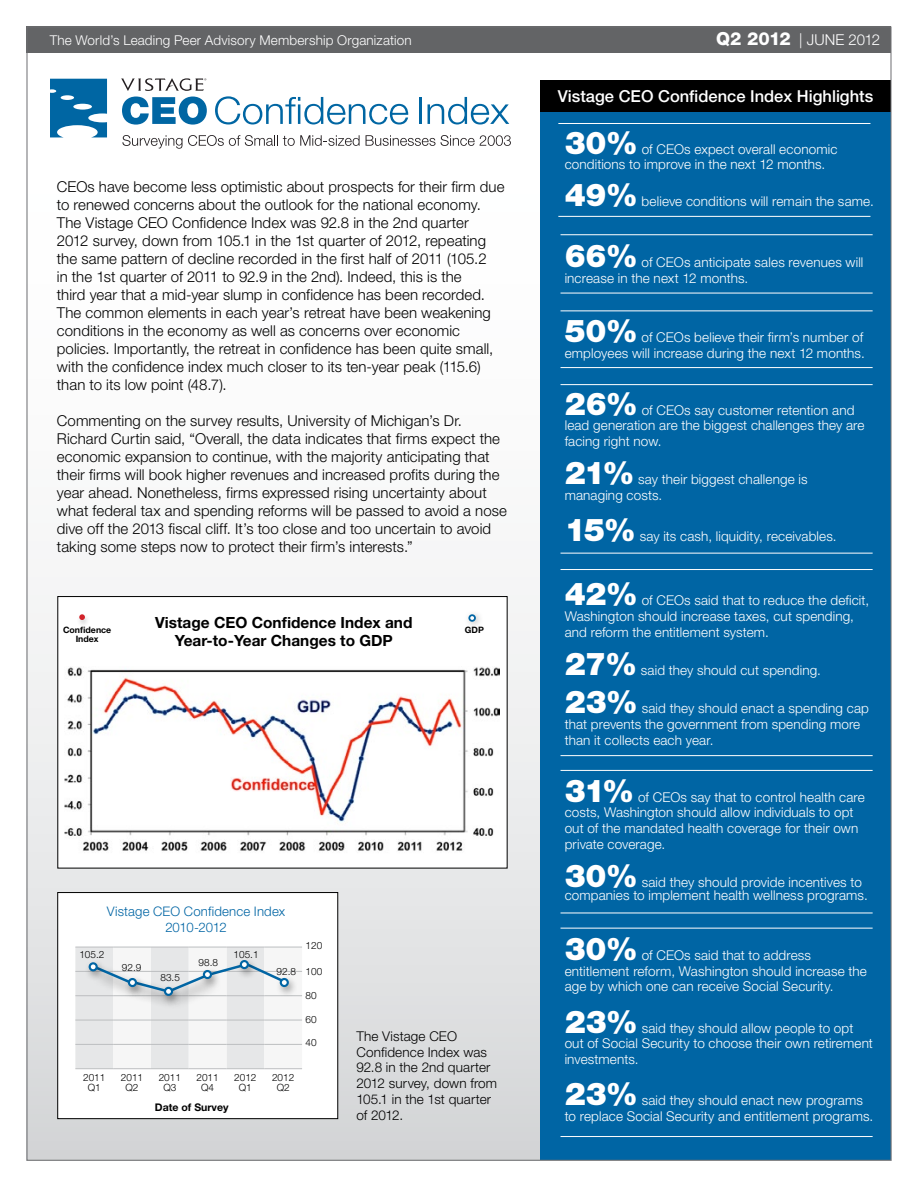
<style>
.page{position:relative;width:918px;height:1188px;background:#fff}
.page>*{position:absolute;margin:0;border:0;box-sizing:border-box;transform-origin:0 0}
.t1{font:900 31.5px "Helvetica Neue LT Std";letter-spacing:-.005em;color:#fff}
.t2{font:500 16.5px "Helvetica Neue LT Std";color:#fff}
.t3{font:700 15.45px "Helvetica Neue LT Std";color:#000}
.t4{font:300 15px/18px "Helvetica Neue LT Std";letter-spacing:.005em;color:#000}
.t5{font:300 15px "Helvetica Neue LT Std";color:#fff}
.t6{font:300 13.5px/15.8px "Helvetica Neue LT Std";letter-spacing:.01em;color:#fff}
.t7{font:300 13.5px/15.8px "Helvetica Neue LT Std";letter-spacing:.01em;color:#000}
.t8{font:300 13.2px/15.1px "Helvetica Neue LT Std";letter-spacing:.01em;color:#0065a4;text-align:center}
.t9{font:700 10.5px "Helvetica Neue LT Std";color:#000}
.t10{font:300 10.05px/10.1px "Helvetica Neue LT Std";color:#000;text-align:center}
.t11{font:700 8.85px/8.9px "Helvetica Neue LT Std";color:#000;text-align:center}
.s1{font-weight:800;font-size:18px}
</style>
<div class="page">
<div style="left:27px;top:51px;width:864px;height:1110px;background:linear-gradient(to bottom,#fff,#dadbdd)"></div>
<div style="left:540px;top:81px;width:351px;height:1079px;background:#0065a4"></div>
<div style="left:27px;top:27px;width:864px;height:26px;background:#636466"></div>
<div style="left:540px;top:80px;width:351px;height:31px;background:#000"></div>
<div style="left:57px;top:596px;width:451px;height:273px;background:#fff;border:1px solid #000"></div>
<div style="left:76px;top:613px;width:15px;height:15px;background:#000;opacity:.2"></div>
<svg style="left:79px;top:614px;width:6px;height:6px"></svg>
<div style="left:463px;top:609px;width:22px;height:22px;background:#000;opacity:.3"></div>
<div style="left:468px;top:614px;width:8px;height:8px;border:2px solid #0065a4;border-radius:50%"></div>
<img style="left:64px;top:667px;width:435px;height:184px">
<div style="left:57px;top:892px;width:281px;height:227px;background:#fff;border:1px solid #000"></div>
<svg style="left:75px;top:947px;width:227px;height:123px"></svg>
<div style="left:198px;top:967px;width:23px;height:23px;background:#000;opacity:.4"></div>
<div style="left:204px;top:971px;width:7px;height:7px;background:#fff;border-radius:50%"></div>
<div style="left:203px;top:970px;width:9px;height:9px;border:2px solid #0065a4;border-radius:50%"></div>
<div style="left:235px;top:957px;width:23px;height:23px;background:#000;opacity:.4"></div>
<div style="left:241px;top:961px;width:7px;height:7px;background:#fff;border-radius:50%"></div>
<div style="left:240px;top:960px;width:9px;height:9px;border:2px solid #0065a4;border-radius:50%"></div>
<div style="left:275px;top:975px;width:23px;height:23px;background:#000;opacity:.4"></div>
<div style="left:281px;top:979px;width:7px;height:7px;background:#fff;border-radius:50%"></div>
<div style="left:280px;top:978px;width:9px;height:9px;border:2px solid #0065a4;border-radius:50%"></div>
<hr style="left:558px;top:216px;width:312px;height:1px;background:#fff">
<hr style="left:558px;top:123px;width:312px;height:1px;background:#fff">
<hr style="left:561px;top:293px;width:312px;height:1px;background:#fff">
<hr style="left:561px;top:310px;width:312px;height:1px;background:#fff">
<hr style="left:561px;top:234px;width:312px;height:1px;background:#fff">
<hr style="left:561px;top:367px;width:312px;height:1px;background:#fff">
<hr style="left:561px;top:384px;width:312px;height:1px;background:#fff">
<hr style="left:561px;top:553px;width:312px;height:1px;background:#fff">
<hr style="left:561px;top:569px;width:312px;height:1px;background:#fff">
<hr style="left:561px;top:755px;width:312px;height:1px;background:#fff">
<hr style="left:561px;top:770px;width:312px;height:1px;background:#fff">
<hr style="left:561px;top:913px;width:312px;height:1px;background:#fff">
<hr style="left:561px;top:928px;width:312px;height:1px;background:#fff">
<hr style="left:561px;top:1136px;width:312px;height:1px;background:#fff">
<svg style="left:50px;top:79px;width:57px;height:58px"></svg>
<svg style="left:121px;top:78px;width:85px;height:13px"></svg>
<svg style="left:122px;top:97px;width:85px;height:28px"></svg>
<svg style="left:215px;top:96px;width:193px;height:29px"></svg>
<hr style="left:419px;top:97px;width:3px;height:27px;background:#0066a3">
<svg style="left:428px;top:97px;width:81px;height:28px"></svg>
<svg style="left:122px;top:135px;width:238px;height:14px"></svg>
<svg style="left:366px;top:135px;width:145px;height:11px"></svg>
<p class="t6" style="left:50px;top:32px;width:363px">The World’s Leading Peer Advisory Membership Organization</p>
<p class="t4" style="left:57px;top:177px;width:449px">CEOs have become less optimistic about prospects for their firm due to renewed concerns about the outlook for the national economy.<br>The Vistage CEO Confidence Index was 92.8 in the 2nd quarter<br>2012 survey, down from 105.1 in the 1st quarter of 2012, repeating the same pattern of decline recorded in the first half of 2011 (105.2<br>in the 1st quarter of 2011 to 92.9 in the 2nd). Indeed, this is the<br>third year that a mid-year slump in confidence has been recorded.<br>The common elements in each year’s retreat have been weakening conditions in the economy as well as concerns over economic policies. Importantly, the retreat in confidence has been quite small, with the confidence index much closer to its ten-year peak (115.6) than to its low point (48.7).</p>
<p class="t4" style="left:57px;top:411px;width:451px">Commenting on the survey results, University of Michigan’s Dr.<br>Richard Curtin said, “Overall, the data indicates that firms expect the economic expansion to continue, with the majority anticipating that their firms will book higher revenues and increased profits during the year ahead. Nonetheless, firms expressed rising uncertainty about what federal tax and spending reforms will be passed to avoid a nose dive off the 2013 fiscal cliff. It’s too close and too uncertain to avoid taking some steps now to protect their firm’s interests.”</p>
<p class="t11" style="left:63px;top:625px;width:50px">Confidence<br>Index</p>
<p class="t3" style="left:155px;top:613px;width:259px">Vistage CEO Confidence Index and</p>
<p class="t11" style="left:465px;top:625px;width:21px">GDP</p>
<p class="t3" style="left:175px;top:631px;width:219px">Year-to-Year Changes to GDP</p>
<p class="t8" style="left:107px;top:904px;width:180px">Vistage CEO Confidence Index<br>2010-2012</p>
<p class="t10" style="left:79px;top:949px;width:27px">105.2</p>
<p class="t10" style="left:122px;top:962px;width:21px">92.9</p>
<p class="t10" style="left:160px;top:972px;width:21px">83.5</p>
<p class="t10" style="left:199px;top:957px;width:21px">98.8</p>
<p class="t10" style="left:234px;top:949px;width:27px">105.1</p>
<p class="t10" style="left:277px;top:967px;width:21px">92.8</p>
<p class="t10" style="left:306px;top:941px;width:18px">120</p>
<p class="t10" style="left:306px;top:966px;width:18px">100</p>
<p class="t10" style="left:306px;top:990px;width:13px">80</p>
<p class="t10" style="left:306px;top:1014px;width:13px">60</p>
<p class="t10" style="left:306px;top:1038px;width:13px">40</p>
<p class="t10" style="left:83px;top:1072px;width:24px">2011<br>Q1</p>
<p class="t10" style="left:121px;top:1072px;width:24px">2011<br>Q2</p>
<p class="t10" style="left:159px;top:1072px;width:24px">2011<br>Q3</p>
<p class="t10" style="left:196px;top:1072px;width:24px">2011<br>Q4</p>
<p class="t10" style="left:234px;top:1072px;width:24px">2012<br>Q1</p>
<p class="t10" style="left:272px;top:1072px;width:24px">2012<br>Q2</p>
<p class="t9" style="left:155px;top:1101px;width:75px">Date of Survey</p>
<p class="t7" style="left:356px;top:1028px;width:142px">The Vistage CEO<br>Confidence Index was<br>92.8 in the 2nd quarter<br>2012 survey, down from<br>105.1 in the 1st quarter of 2012.</p>
<p class="t5" style="left:716px;top:31px;width:165px"><span class="s1">Q2 2012</span> | JUNE 2012</p>
<p class="t2" style="left:558px;top:86px;width:317px">Vistage CEO Confidence Index Highlights</p>
<h1 class="t1" style="left:565px;top:124px;width:75px">30%</h1>
<p class="t6" style="left:565px;top:141px;width:274px;text-indent:77px">of CEOs expect overall economic conditions to improve in the next 12 months.</p>
<h1 class="t1" style="left:565px;top:176px;width:75px">49%</h1>
<p class="t6" style="left:642px;top:193px;width:234px">believe conditions will remain the same.</p>
<h1 class="t1" style="left:565px;top:237px;width:75px">66%</h1>
<p class="t6" style="left:565px;top:254px;width:300px;text-indent:77px">of CEOs anticipate sales revenues will increase in the next 12 months.</p>
<h1 class="t1" style="left:565px;top:312px;width:75px">50%</h1>
<p class="t6" style="left:565px;top:329px;width:302px;text-align:right">of CEOs believe their firm’s number of<br>employees will increase during the next 12 months.</p>
<h1 class="t1" style="left:565px;top:385px;width:75px">26%</h1>
<p class="t6" style="left:565px;top:402px;width:301px;text-indent:77px">of CEOs say customer retention and lead generation are the biggest challenges they are facing right now.</p>
<h1 class="t1" style="left:565px;top:454px;width:71px">21%</h1>
<p class="t6" style="left:565px;top:471px;width:244px;text-indent:74px">say their biggest challenge is managing costs.</p>
<h1 class="t1" style="left:565px;top:511px;width:73px">15%</h1>
<p class="t6" style="left:640px;top:528px;width:198px">say its cash, liquidity, receivables.</p>
<h1 class="t1" style="left:565px;top:575px;width:75px">42%</h1>
<p class="t6" style="left:565px;top:592px;width:306px;text-indent:77px">of CEOs said that to reduce the deficit,<br>Washington should increase taxes, cut spending, and reform the entitlement system.</p>
<h1 class="t1" style="left:565px;top:645px;width:74px">27%</h1>
<p class="t6" style="left:641px;top:662px;width:181px">said they should cut spending.</p>
<h1 class="t1" style="left:565px;top:683px;width:75px">23%</h1>
<p class="t6" style="left:565px;top:700px;width:306px;text-indent:77px">said they should enact a spending cap that prevents the government from spending more than it collects each year.</p>
<h1 class="t1" style="left:565px;top:772px;width:71px">31%</h1>
<p class="t6" style="left:565px;top:789px;width:302px;text-indent:73px">of CEOs say that to control health care costs, Washington should allow individuals to opt out of the mandated health coverage for their own private coverage.</p>
<h1 class="t1" style="left:565px;top:857px;width:75px">30%</h1>
<p class="t6" style="left:565px;top:876px;width:305px;line-height:12.8px;text-indent:77px">said they should provide incentives to companies to implement health wellness programs.</p>
<h1 class="t1" style="left:565px;top:930px;width:75px">30%</h1>
<p class="t6" style="left:565px;top:947px;width:304px;text-indent:77px">of CEOs said that to address entitlement reform, Washington should increase the age by which one can receive Social Security.</p>
<h1 class="t1" style="left:565px;top:1003px;width:75px">23%</h1>
<p class="t6" style="left:565px;top:1020px;width:310px;text-indent:77px">said they should allow people to opt out of Social Security to choose their own retirement investments.</p>
<h1 class="t1" style="left:565px;top:1075px;width:75px">23%</h1>
<p class="t6" style="left:565px;top:1092px;width:310px;text-indent:77px">said they should enact new programs to replace Social Security and entitlement programs.</p>
</div>
